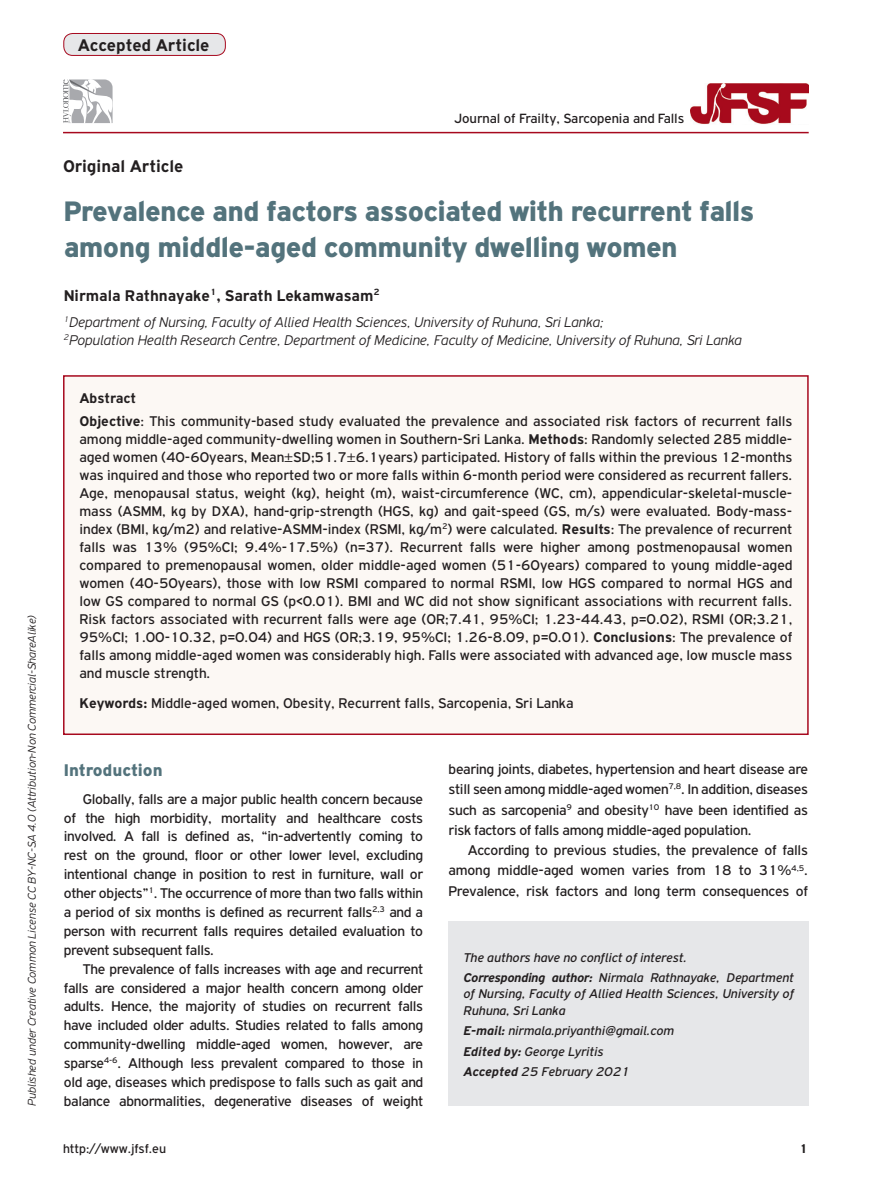
<style>
.page{position:relative;width:893px;height:1191px;background:#fff}
.page>*{position:absolute;margin:0;border:0;box-sizing:border-box;transform-origin:0 0}
.BASIC_TITLE{font:900 30px/36px "PF Highway Gothic";letter-spacing:-.02em;color:#53737c}
.TYPE_OF_ARTICLE{font:700 18px "PF Highway Gothic";color:#231f20}
.TITLE_BOLD{font:900 18px "PF Highway Gothic";color:#53737c}
.AUTHORS{font:700 16.5px "PF Highway Gothic";color:#231f20}
.ABSTRACT_TEXT{font:15px/18.9px "PF Highway Gothic";letter-spacing:-.02em;color:#231f20;text-align:justify}
.TITLE_ADDRESS{font:italic 300 15px "PF Highway Gothic";color:#231f20}
.KEYWORDS{font:15px "PF Highway Gothic";color:#231f20}
.ABSTRACT_TITLE{font:700 15px "PF Highway Gothic";color:#231f20}
.t1{font:14.25px "PF Highway Gothic";color:#231f20}
.CORRESPONDING_AUTHOR{font:italic 13.5px/16.2px "PF Highway Gothic";color:#231f20;text-align:justify}
.CONFLICT_OF_INTEREST{font:italic 13.5px "PF Highway Gothic";color:#231f20}
.t2{font:13.5px "PF Highway Gothic";color:#231f20}
.t3{font:700 13.5px "PF Highway Gothic";color:#231f20}
.t4{font:italic 300 12px "PF Highway Gothic";color:#231f20}
.s1{font-weight:700}
.s2{font-family:"Myriad Pro"}
</style>
<div class="page">
<div style="left:63px;top:375px;width:745px;height:360px;background:#fcf8f4"></div>
<img style="left:691px;top:83px;width:117px;height:41px">
<div style="left:63px;top:375px;width:746px;height:360px;border:2px solid #a7091e"></div>
<div style="left:449px;top:921px;width:360px;height:185px;background:#e6e7e9"></div>
<hr style="left:63px;top:132px;width:746px;height:1px;background:#a7091e">
<svg style="left:63px;top:79px;width:50px;height:44px"></svg>
<div style="left:64px;top:33px;width:161px;height:22px;background:#e6e7e9;border-radius:9px"></div>
<div style="left:63px;top:33px;width:163px;height:23px;border:1px solid #a7091e;border-radius:9px"></div>
<p class="t4" style="left:25px;top:1106px;width:492px;rotate:-90deg">Published under Creative Common License CC BY-NC-SA 4.0 (Attribution-Non Commercial-ShareAlike)</p>
<p class="TYPE_OF_ARTICLE" style="left:78px;top:36px;width:133px">Αccepted Article</p>
<p class="t1" style="left:454px;top:111px;width:232px">Journal of Frailty, Sarcopenia and Falls</p>
<p class="TYPE_OF_ARTICLE" style="left:63px;top:156px;width:122px">Original Article</p>
<p class="BASIC_TITLE" style="left:64px;top:193px;width:692px">Prevalence and factors associated with recurrent falls among middle-aged community dwelling women</p>
<p class="AUTHORS" style="left:64px;top:286px;width:317px">Nirmala Rathnayake<sup>1</sup>, Sarath Lekamwasam<sup>2</sup></p>
<p class="TITLE_ADDRESS" style="left:64px;top:314px;width:541px"><sup>1</sup>Department of Nursing, Faculty of Allied Health Sciences, University of Ruhuna, Sri Lanka;</p>
<p class="TITLE_ADDRESS" style="left:64px;top:332px;width:680px"><sup>2</sup>Population Health Research Centre, Department of Medicine, Faculty of Medicine, University of Ruhuna, Sri Lanka</p>
<p class="ABSTRACT_TITLE" style="left:79px;top:390px;width:58px">Abstract</p>
<p class="ABSTRACT_TEXT" style="left:79px;top:411px;width:714px;line-height:18px"><span class="s1">Objective</span>: This community-based study evaluated the prevalence and associated risk factors of recurrent falls among middle-aged community-dwelling women in Southern-Sri Lanka. <span class="s1">Methods</span>: Randomly selected 285 middle&shy;aged women (40-60years, Mean<span class="s2">±</span>SD;51.7<span class="s2">±</span>6.1years) participated. History of falls within the previous 12-months was inquired and those who reported two or more falls within 6-month period were considered as recurrent fallers.<br>Age, menopausal status, weight (kg), height (m), waist-circumference (WC, cm), appendicular-skeletal-muscle&shy;mass (ASMM, kg by DXA), hand-grip-strength (HGS, kg) and gait-speed (GS, m/s) were evaluated. Body-mass&shy;index (BMI, kg/m2) and relative-ASMM-index (RSMI, kg/m<sup>2</sup>) were calculated. <span class="s1">Results</span>: The prevalence of recurrent falls was 13% (95%CI; 9.4%-17.5%) (n=37). Recurrent falls were higher among postmenopausal women compared to premenopausal women, older middle-aged women (51-60years) compared to young middle-aged women (40-50years), those with low RSMI compared to normal RSMI, low HGS compared to normal HGS and low GS compared to normal GS (p&lt;0.01). BMI and WC did not show significant associations with recurrent falls.<br>Risk factors associated with recurrent falls were age (OR;7.41, 95%CI; 1.23-44.43, p=0.02), RSMI (OR;3.21, 95%CI; 1.00-10.32, p=0.04) and HGS (OR;3.19, 95%CI; 1.26-8.09, p=0.01). <span class="s1">Conclusions</span>: The prevalence of falls among middle-aged women was considerably high. Falls were associated with advanced age, low muscle mass and muscle strength.</p>
<p class="KEYWORDS" style="left:79px;top:695px;width:496px"><span class="s1">Keywords:</span> Middle-aged women, Obesity, Recurrent falls, Sarcopenia, Sri Lanka</p>
<p class="TITLE_BOLD" style="left:64px;top:760px;width:100px">Introduction</p>
<p class="ABSTRACT_TEXT" style="left:64px;top:789px;width:361px;text-indent:19px">Globally, falls are a major public health concern because of the high morbidity, mortality and healthcare costs involved. A fall is defined as, “in-advertently coming to rest on the ground, floor or other lower level, excluding intentional change in position to rest in furniture, wall or other objects”<sup>1</sup>. The occurrence of more than two falls within a period of six months is defined as recurrent falls<sup>2,3</sup> and a person with recurrent falls requires detailed evaluation to prevent subsequent falls.</p>
<p class="ABSTRACT_TEXT" style="left:64px;top:959px;width:361px;text-indent:19px">The prevalence of falls increases with age and recurrent falls are considered a major health concern among older adults. Hence, the majority of studies on recurrent falls have included older adults. Studies related to falls among community-dwelling middle-aged women, however, are sparse<sup>4-6</sup>. Although less prevalent compared to those in old age, diseases which predispose to falls such as gait and balance abnormalities, degenerative diseases of weight</p>
<p class="t2" style="left:63px;top:1141px;width:105px">http://www.jfsf.eu</p>
<p class="ABSTRACT_TEXT" style="left:449px;top:759px;width:361px;line-height:20.2px">bearing joints, diabetes, hypertension and heart disease are still seen among middle-aged women<sup>7,8</sup>. In addition, diseases such as sarcopenia<sup>9</sup> and obesity<sup>10</sup> have been identified as risk factors of falls among middle-aged population.</p>
<p class="ABSTRACT_TEXT" style="left:449px;top:840px;width:361px;line-height:20.2px;text-indent:19px">According to previous studies, the prevalence of falls among middle-aged women varies from 18 to 31%<sup>4,5</sup>.<br>Prevalence, risk factors and long term consequences of</p>
<p class="CONFLICT_OF_INTEREST" style="left:463px;top:950px;width:225px">The authors have no conflict of interest.</p>
<p class="CORRESPONDING_AUTHOR" style="left:463px;top:969px;width:332px"><span class="s1">Corresponding author:</span> Nirmala Rathnayake, Department of Nursing, Faculty of Allied Health Sciences, University of Ruhuna, Sri Lanka</p>
<p class="CORRESPONDING_AUTHOR" style="left:463px;top:1022px;width:212px"><span class="s1">E-mail:</span> nirmala.priyanthi@gmail.com</p>
<p class="CORRESPONDING_AUTHOR" style="left:463px;top:1043px;width:142px"><span class="s1">Edited by:</span> George Lyritis</p>
<p class="CORRESPONDING_AUTHOR" style="left:463px;top:1063px;width:168px"><span class="s1">Accepted</span> 25 February 2021</p>
<p class="t3" style="left:799px;top:1140px;width:10px">1</p>
</div>
